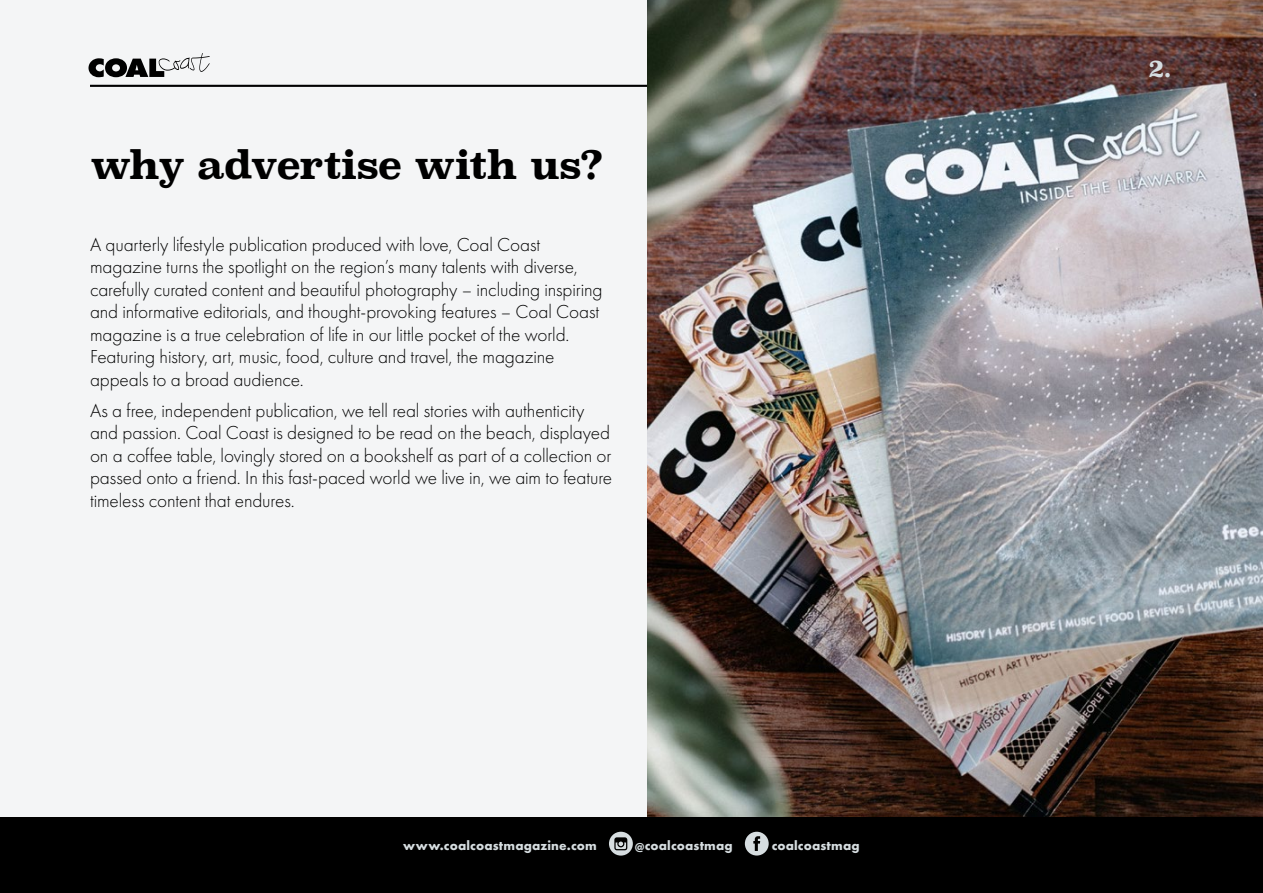
<style>
.page{position:relative;width:1263px;height:893px;background:#fff}
.page>*{position:absolute;margin:0;border:0;box-sizing:border-box;transform-origin:0 0}
.t1{font:700 39px "Superclarendon";letter-spacing:-.025em;color:#000}
.t2{font:700 24px "Superclarendon";color:#d6dde0}
.t3{font:300 19.5px/22.5px "Futura PT";letter-spacing:-.005em;color:#000}
.t4{font:700 13.5px "Futura PT";letter-spacing:.01em;color:#d6dde0}
</style>
<div class="page">
<div style="left:0;top:0;width:648px;height:818px;background:#f4f5f6"></div>
<img style="left:648px;top:0;width:615px;height:818px">
<div style="left:0;top:818px;width:1263px;height:75px;background:#000"></div>
<svg style="left:609px;top:832px;width:24px;height:24px"></svg>
<svg style="left:745px;top:832px;width:24px;height:23px"></svg>
<hr style="left:90px;top:85px;width:557px;height:2px;background:#000">
<svg style="left:89px;top:53px;width:121px;height:24px"></svg>
<h1 class="t1" style="left:90px;top:135px;width:515px">why advertise with us?</h1>
<p class="t3" style="left:90px;top:233px;width:514px">A quarterly lifestyle publication produced with love, Coal Coast magazine turns the spotlight on the region’s many talents with diverse, carefully curated content and beautiful photography – including inspiring and informative editorials, and thought-provoking features – Coal Coast magazine is a true celebration of life in our little pocket of the world.<br>Featuring history, art, music, food, culture and travel, the magazine appeals to a broad audience.</p>
<p class="t3" style="left:90px;top:399px;width:524px">As a free, independent publication, we tell real stories with authenticity and passion. Coal Coast is designed to be read on the beach, displayed on a coffee table, lovingly stored on a bookshelf as part of a collection or passed onto a friend. In this fast-paced world we live in, we aim to feature timeless content that endures.</p>
<p class="t4" style="left:403px;top:837px;width:195px">www.coalcoastmagazine.com</p>
<p class="t4" style="left:635px;top:837px;width:99px">@coalcoastmag</p>
<p class="t4" style="left:772px;top:837px;width:90px">coalcoastmag</p>
<p class="t2" style="left:1148px;top:51px;width:25px">2.</p>
</div>
